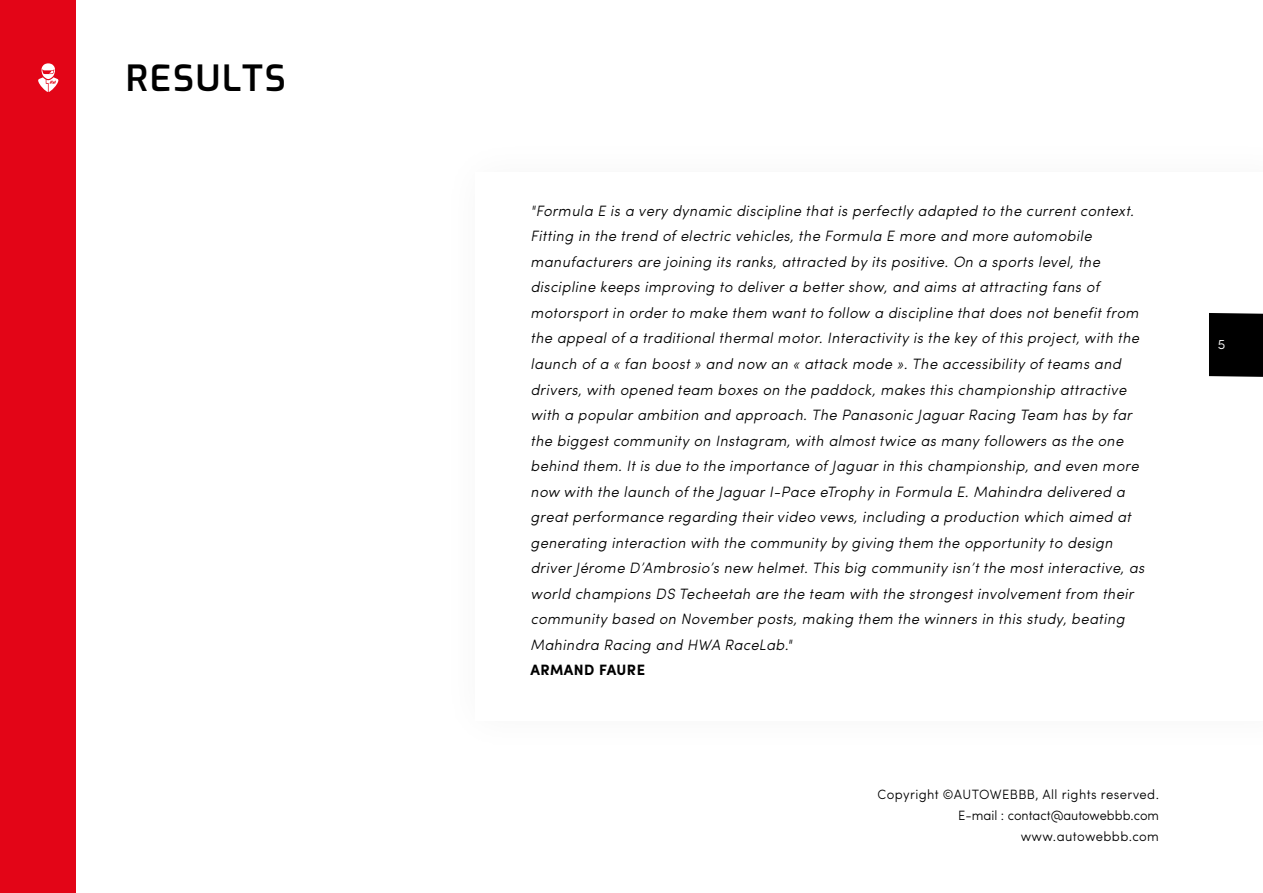
<style>
.page{position:relative;width:1263px;height:893px;background:#fff}
.page>*{position:absolute;margin:0;border:0;box-sizing:border-box;transform-origin:0 0}
.t1{font:600 36px "Exo";letter-spacing:.05em;color:#000}
.t2{font:italic 300 15px/25.5px "Sofia Pro";letter-spacing:.03em;color:#000}
.t3{font:700 15px "Sofia Pro";letter-spacing:.03em;color:#000}
.t4{font:300 13.5px/21px "Sofia Pro";letter-spacing:.03em;color:#000;text-align:right}
.t5{font:300 13.5px "Sofia Pro";color:#fff}
</style>
<div class="page">
<div style="left:0;top:0;width:75px;height:893px;background:#e30517"></div>
<svg style="left:38px;top:63px;width:20px;height:29px"></svg>
<div style="left:1209px;top:313px;width:54px;height:64px;background:#000"></div>
<h1 class="t1" style="left:126px;top:51px;width:161px">RESULTS</h1>
<p class="t2" style="left:530px;top:197px;width:615px">"Formula E is a very dynamic discipline that is perfectly adapted to the current context.<br>Fitting in the trend of electric vehicles, the Formula E more and more automobile manufacturers are joining its ranks, attracted by its positive. On a sports level, the discipline keeps improving to deliver a better show, and aims at attracting fans of motorsport in order to make them want to follow a discipline that does not benefit from the appeal of a traditional thermal motor. Interactivity is the key of this project, with the launch of a « fan boost » and now an « attack mode ». The accessibility of teams and drivers, with opened team boxes on the paddock, makes this championship attractive with a popular ambition and approach. The Panasonic Jaguar Racing Team has by far the biggest community on Instagram, with almost twice as many followers as the one behind them. It is due to the importance of Jaguar in this championship, and even more now with the launch of the Jaguar I-Pace eTrophy in Formula E. Mahindra delivered a great performance regarding their video vews, including a production which aimed at generating interaction with the community by giving them the opportunity to design driver Jérome D’Ambrosio’s new helmet. This big community isn’t the most interactive, as world champions DS Techeetah are the team with the strongest involvement from their community based on November posts, making them the winners in this study, beating Mahindra Racing and HWA RaceLab."</p>
<p class="t3" style="left:530px;top:658px;width:116px">ARMAND FAURE</p>
<p class="t4" style="left:877px;top:783px;width:283px">Copyright ©AUTOWEBBB, All rights reserved.<br>E-mail : contact@autowebbb.com www.autowebbb.com</p>
<p class="t5" style="left:1218px;top:334px;width:9px">5</p>
</div>
